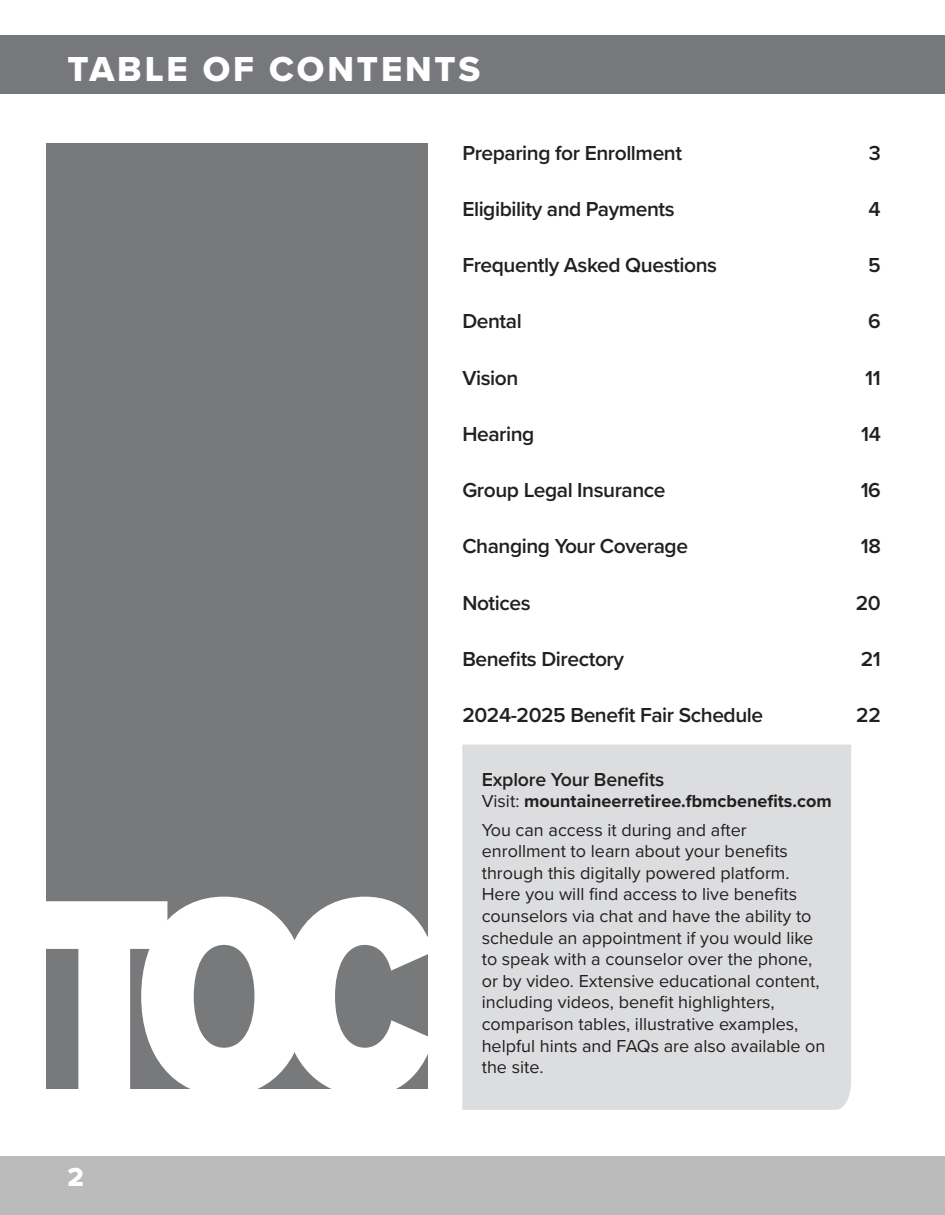
<style>
.page{position:relative;width:945px;height:1215px;background:#fff}
.page>*{position:absolute;margin:0;border:0;box-sizing:border-box;transform-origin:0 0}
.t1{font:36px "Proxima Nova Extrabld";letter-spacing:.08em;color:#fff}
.t2{font:27px "Proxima Nova Extrabld";color:#fff}
.t3{font:600 21px "Proxima Nova";letter-spacing:-.02em;color:#231f20}
.p_H4_paragraph_titles{font:600 19.5px "Proxima Nova";letter-spacing:-.01em;color:#231f20}
.p_body-left{font:18px/21.6px "Proxima Nova";color:#231f20}
.p_body-left-2{font:700 18px "Proxima Nova";color:#231f20}
.s1{font-weight:400}
</style>
<div class="page">
<div style="left:0;top:35px;width:945px;height:58px;background:#76787b"></div>
<div style="left:0;top:1157px;width:935px;height:58px;background:#babbba"></div>
<div style="left:930px;top:1157px;width:15px;height:58px;background:#babbba"></div>
<div style="left:462px;top:745px;width:389px;height:365px;background:#dcdddf"></div>
<div style="left:46px;top:143px;width:382px;height:946px;background:#78797a"></div>
<svg style="left:46px;top:897px;width:382px;height:192px"></svg>
<h1 class="t1" style="left:68px;top:42px;width:414px">TABLE OF CONTENTS</h1>
<p class="t3" style="left:462px;top:137px;width:221px">Preparing for Enrollment</p>
<p class="t3" style="left:869px;top:137px;width:14px">3</p>
<p class="t3" style="left:462px;top:193px;width:214px">Eligibility and Payments</p>
<p class="t3" style="left:869px;top:193px;width:14px">4</p>
<p class="t3" style="left:462px;top:249px;width:256px">Frequently Asked Questions</p>
<p class="t3" style="left:868px;top:249px;width:14px">5</p>
<p class="t3" style="left:462px;top:306px;width:61px">Dental</p>
<p class="t3" style="left:868px;top:306px;width:14px">6</p>
<p class="t3" style="left:462px;top:362px;width:58px">Vision</p>
<p class="t3" style="left:865px;top:362px;width:17px">11</p>
<p class="t3" style="left:462px;top:418px;width:74px">Hearing</p>
<p class="t3" style="left:861px;top:418px;width:21px">14</p>
<p class="t3" style="left:462px;top:474px;width:205px">Group Legal Insurance</p>
<p class="t3" style="left:861px;top:474px;width:22px">16</p>
<p class="t3" style="left:462px;top:531px;width:227px">Changing Your Coverage</p>
<p class="t3" style="left:861px;top:531px;width:22px">18</p>
<p class="t3" style="left:462px;top:587px;width:70px">Notices</p>
<p class="t3" style="left:856px;top:587px;width:27px">20</p>
<p class="t3" style="left:462px;top:643px;width:163px">Benefits Directory</p>
<p class="t3" style="left:861px;top:643px;width:22px">21</p>
<p class="t3" style="left:462px;top:699px;width:302px">2024-2025 Benefit Fair Schedule</p>
<p class="t3" style="left:856px;top:699px;width:26px">22</p>
<h2 class="t2" style="left:68px;top:1157px;width:18px">2</h2>
<p class="p_H4_paragraph_titles" style="left:482px;top:765px;width:184px">Explore Your Benefits</p>
<p class="p_body-left-2" style="left:482px;top:788px;width:352px"><span class="s1">Visit:</span> mountaineerretiree.fbmcbenefits.com</p>
<p class="p_body-left" style="left:482px;top:818px;width:345px">You can access it during and after enrollment to learn about your benefits through this digitally powered platform.<br>Here you will find access to live benefits counselors via chat and have the ability to schedule an appointment if you would like to speak with a counselor over the phone, or by video. Extensive educational content, including videos, benefit highlighters, comparison tables, illustrative examples, helpful hints and FAQs are also available on the site.</p>
</div>
